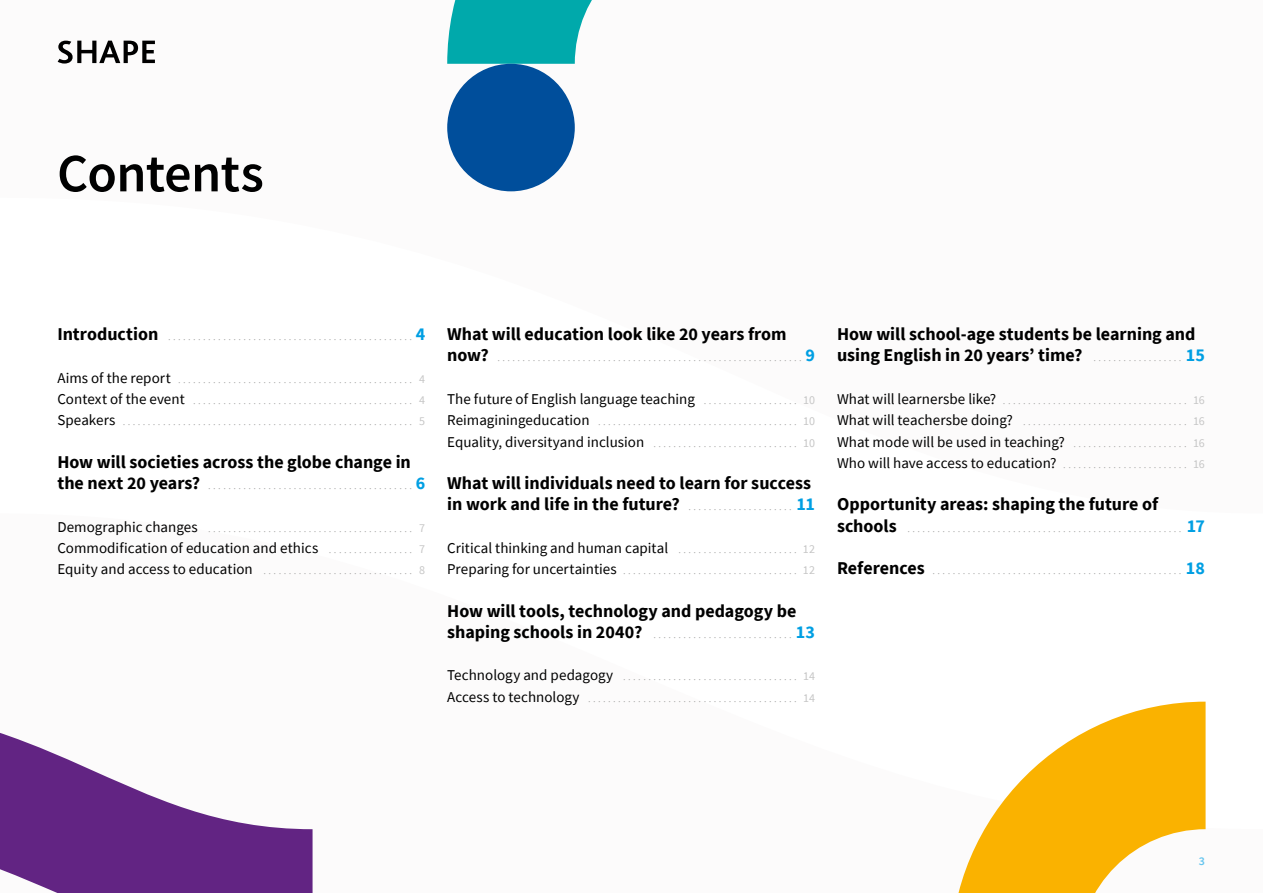
<style>
.page{position:relative;width:1263px;height:893px;background:#fcfbfb}
.page>*{position:absolute;margin:0;border:0;box-sizing:border-box;transform-origin:0 0}
.TOC_title{font:600 54px "Source Sans Pro";letter-spacing:-.015em;color:#000}
.t1{font:700 18px/21.3px "Source Sans Pro";color:#000}
.t2{font:15px "Source Sans Pro";color:#000}
.t3{font:300 12px "Source Sans Pro";color:#9d9d9c}
.t4{font:600 12px "Source Sans Pro";color:#66c5ee}
.s1{font-weight:700;font-size:18px;color:#000}
.s2{font-weight:700;font-size:18px;color:#009fe3}
.s3{font-weight:400;font-size:15px;color:#000}
.s4{font-weight:400;color:#c6c6c6}
.s5{font-weight:300;font-size:12px;color:#9d9d9c}
.s6{font-size:12px;color:#c6c6c6}
.s7{color:#009fe3}
</style>
<div class="page">
<svg style="left:58px;top:41px;width:97px;height:23px"></svg>
<svg style="left:447px;top:0;width:145px;height:64px;background:#1ab1b3"></svg>
<svg style="left:958px;top:702px;width:247px;height:191px;fill:#fab200"></svg>
<div style="left:447px;top:64px;width:128px;height:127px;background:#004e9b;border-radius:50%"></div>
<svg style="left:0;top:733px;width:313px;height:160px;fill:#622483"></svg>
<p class="TOC_title" style="left:57px;top:138px;width:208px">Contents</p>
<p class="t3" style="left:57px;top:329px;width:369px"><span class="s1">Introduction</span> .................................................<span class="s2">4</span></p>
<p class="t3" style="left:57px;top:371px;width:369px"><span class="s3">Aims of the report</span> ............................................... <span class="s4">4</span></p>
<p class="t3" style="left:57px;top:393px;width:369px"><span class="s3">Context of the event</span> ............................................ <span class="s4">4</span></p>
<p class="t3" style="left:57px;top:414px;width:369px"><span class="s3">Speakers</span> .......................................................... <span class="s4">5</span></p>
<p class="t1" style="left:57px;top:451px;width:355px">How will societies across the globe change in</p>
<p class="t3" style="left:57px;top:478px;width:369px"><span class="s1">the next 20 years?</span> .........................................<span class="s2">6</span></p>
<p class="t3" style="left:57px;top:520px;width:369px"><span class="s3">Demographic changes</span> ......................................... <span class="s4">7</span></p>
<p class="t2" style="left:57px;top:538px;width:369px">Commodification of education and ethics <span class="s5">. . . . . . . . . . . . . . . . .</span> <span class="s6">7</span></p>
<p class="t3" style="left:57px;top:563px;width:369px"><span class="s3">Equity and access to education</span> .............................. <span class="s4">8</span></p>
<p class="t1" style="left:447px;top:323px;width:341px">What will education look like 20 years from</p>
<p class="t3" style="left:447px;top:350px;width:369px"><span class="s1">now?</span> .............................................................<span class="s2">9</span></p>
<p class="t2" style="left:447px;top:389px;width:369px">The future of English language teaching <span class="s5">. . . . . . . . . . . . . . . . . . .</span> <span class="s6">10</span></p>
<p class="t3" style="left:447px;top:414px;width:369px"><span class="s3">Reimaginingeducation</span> ........................................ <span class="s4">10</span></p>
<p class="t2" style="left:447px;top:432px;width:369px">Equality, diversityand inclusion <span class="s5">.............................</span> <span class="s6">10</span></p>
<p class="t1" style="left:447px;top:472px;width:369px">What will individuals need to learn for success in work and life in the future? <span class="s5">.....................</span> <span class="s7">11</span></p>
<p class="t2" style="left:447px;top:538px;width:369px">Critical thinking and human capital <span class="s5">. . . . . . . . . . . . . . . . . . . . . . . .</span> <span class="s6">12</span></p>
<p class="t3" style="left:447px;top:563px;width:369px"><span class="s3">Preparing for uncertainties</span> ................................... <span class="s4">12</span></p>
<p class="t1" style="left:447px;top:600px;width:351px">How will tools, technology and pedagogy be</p>
<p class="t3" style="left:447px;top:626px;width:369px"><span class="s1">shaping schools in 2040?</span> ............................ <span class="s2">13</span></p>
<p class="t3" style="left:447px;top:669px;width:369px"><span class="s3">Technology and pedagogy</span> ................................... <span class="s4">14</span></p>
<p class="t3" style="left:447px;top:690px;width:369px"><span class="s3">Access to technology</span> .......................................... <span class="s4">14</span></p>
<p class="t1" style="left:837px;top:323px;width:369px">How will school-age students be learning and using English in 20 years’ time? <span class="s5">. . . . . . . . . . . . . . . . . .</span> <span class="s7">15</span></p>
<p class="t3" style="left:837px;top:393px;width:369px"><span class="s3">What will learnersbe like?</span> ..................................... <span class="s4">16</span></p>
<p class="t3" style="left:837px;top:414px;width:369px"><span class="s3">What will teachersbe doing?</span> ................................. <span class="s4">16</span></p>
<p class="t2" style="left:837px;top:432px;width:369px">What mode will be used in teaching? <span class="s5">.......................</span> <span class="s6">16</span></p>
<p class="t2" style="left:837px;top:453px;width:369px">Who will have access to education? <span class="s5">.........................</span> <span class="s6">16</span></p>
<p class="t1" style="left:837px;top:493px;width:323px">Opportunity areas: shaping the future of</p>
<p class="t3" style="left:837px;top:520px;width:369px"><span class="s1">schools</span> ....................................................... <span class="s2">17</span></p>
<p class="t3" style="left:837px;top:563px;width:369px"><span class="s1">References</span> .................................................. <span class="s2">18</span></p>
<p class="t4" style="left:1199px;top:853px;width:8px">3</p>
</div>
